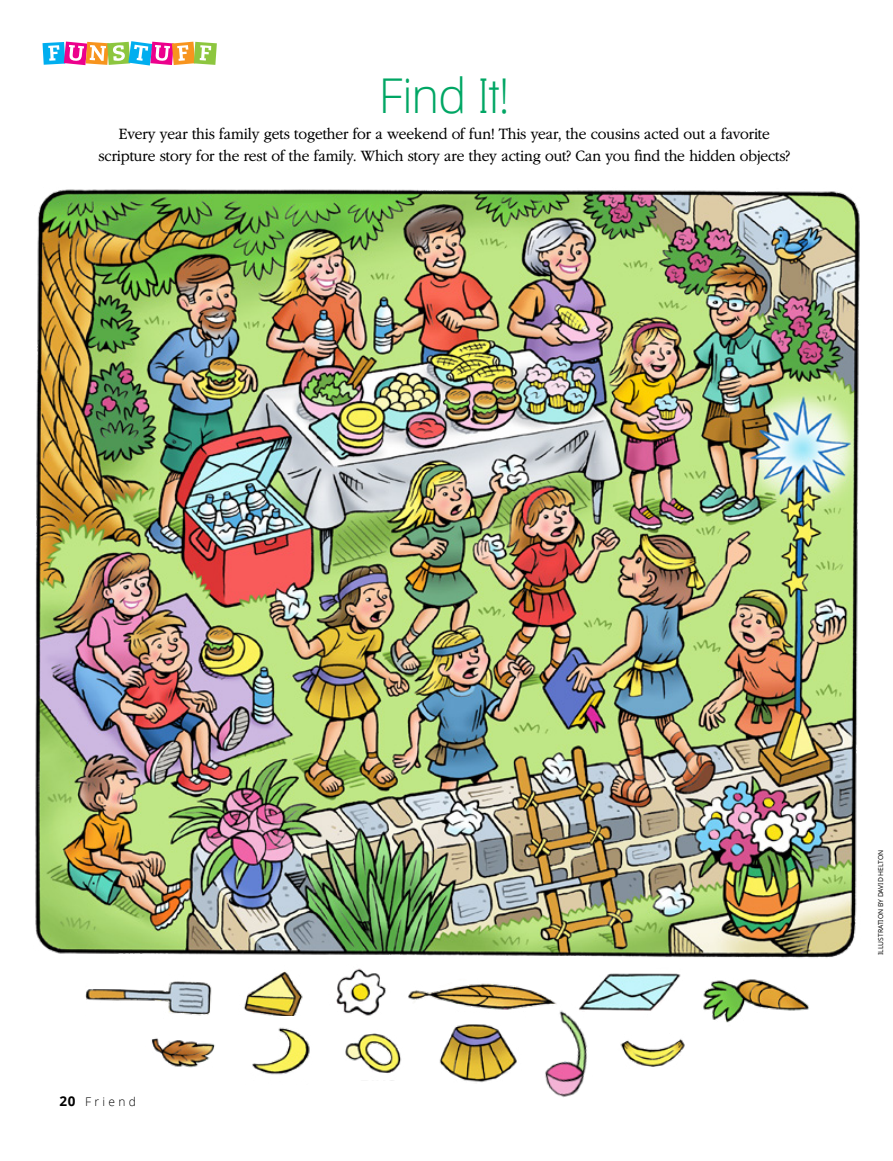
<style>
.page{position:relative;width:893px;height:1161px;background:#fff}
.page>*{position:absolute;margin:0;border:0;box-sizing:border-box;transform-origin:0 0}
.t1{font:300 48px "Dots Solidlds Lat";letter-spacing:-.03em;color:#00a664}
.ARTCL_para_first_reg{font:300 16.5px/22.5px "Garamondlds Lat Plus";letter-spacing:-.01em;color:#000;text-align:center;scale:.95 1}
.t2{font:300 12px "Dots Solidlds Lat";letter-spacing:.28em;color:#000}
.FIGimg-CRDT_para{font:6.75px "Dots Solidlds Lat";color:#000}
.s1{font-family:"Dots Solid lds Lat Bold";font-weight:400;font-size:13.5px}
</style>
<div class="page">
<img style="left:35px;top:189px;width:825px;height:769px">
<svg style="left:43px;top:41px;width:174px;height:25px"></svg>
<img style="left:78px;top:957px;width:614px;height:59px">
<img style="left:703px;top:979px;width:106px;height:44px">
<img style="left:151px;top:1038px;width:64px;height:30px">
<img style="left:252px;top:1027px;width:58px;height:48px">
<img style="left:345px;top:1033px;width:57px;height:40px">
<img style="left:434px;top:1013px;width:83px;height:70px">
<img style="left:521px;top:999px;width:87px;height:99px">
<img style="left:620px;top:1039px;width:65px;height:28px">
<div style="left:86px;top:1003px;width:76px;height:21px;background:#fff"></div>
<div style="left:448px;top:1013px;width:76px;height:11px;background:#fff"></div>
<div style="left:228px;top:1015px;width:76px;height:11px;background:#fff"></div>
<p class="t1" style="left:379px;top:61px;width:133px">Find It!</p>
<p class="ARTCL_para_first_reg" style="left:98px;top:122px;width:730px">Every year this family gets together for a weekend of fun! This year, the cousins acted out a favorite scripture story for the rest of the family. Which story are they acting out? Can you find the hidden objects?</p>
<p class="t2" style="left:60px;top:1092px;width:78px"><span class="s1">20</span> Friend</p>
<p class="FIGimg-CRDT_para" style="left:876px;top:955px;width:107px;rotate:-90deg">ILLUSTRATION BY DAVID HELTON</p>
</div>
